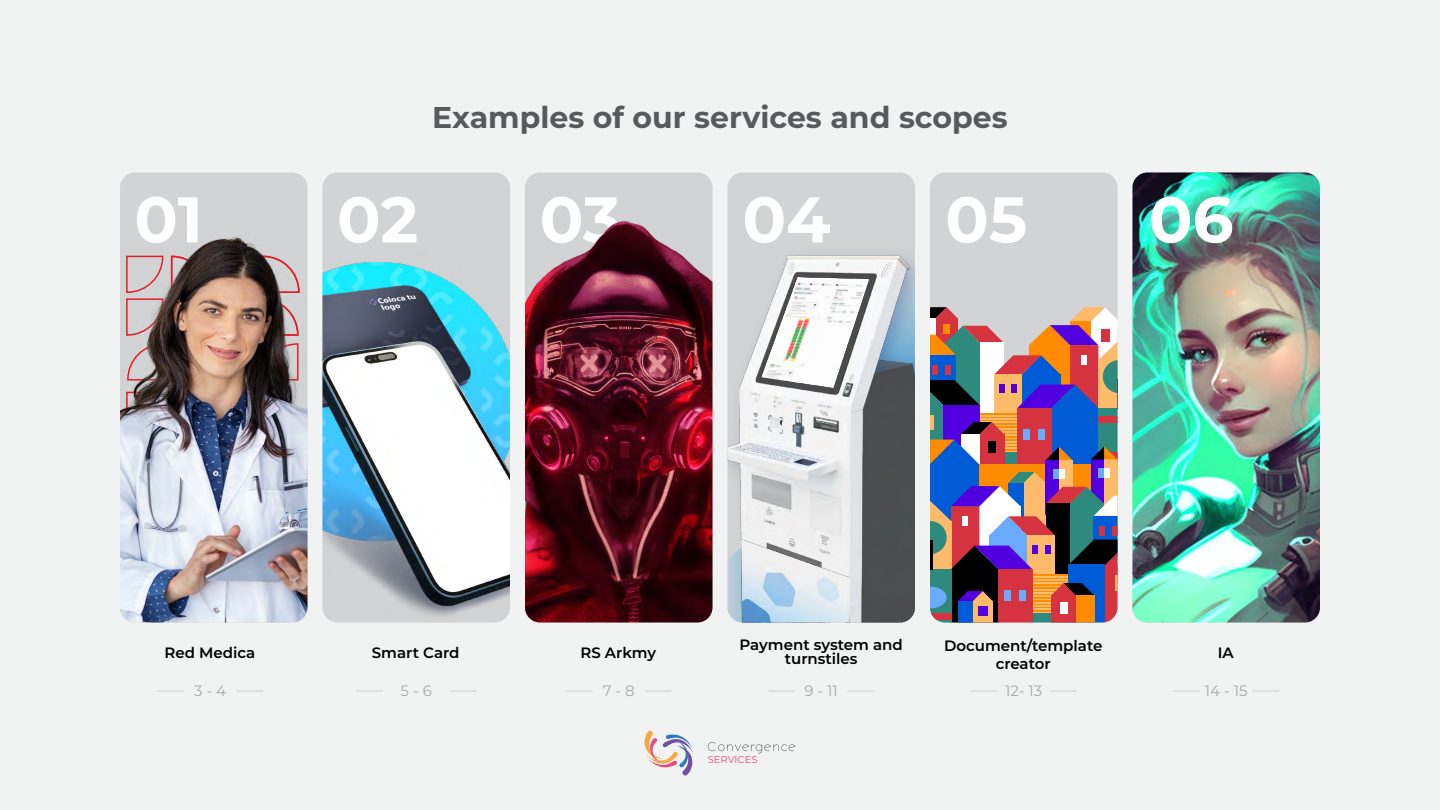
<style>
.page{position:relative;width:1440px;height:810px;background:#f1f2f2}
.page>*{position:absolute;margin:0;border:0;box-sizing:border-box;transform-origin:0 0}
.t1{font:700 64.43px "Montserrat";letter-spacing:-.005em;color:#fff}
.t2{font:700 30px "Montserrat";color:#58595b}
.t3{font:600 15px/13.5px "Montserrat";color:#000;text-align:center}
.t4{font:15px "Montserrat";color:#a7a9ac}
.t5{font:9.98px "Montserrat";color:#ee4682}
</style>
<div class="page">
<img style="left:1132px;top:172px;width:188px;height:450px">
<svg style="left:158px;top:691px;width:26px;height:1px"></svg>
<svg style="left:237px;top:691px;width:26px;height:1px"></svg>
<svg style="left:356px;top:691px;width:26px;height:1px"></svg>
<svg style="left:450px;top:691px;width:26px;height:1px"></svg>
<svg style="left:566px;top:691px;width:26px;height:1px"></svg>
<svg style="left:645px;top:691px;width:26px;height:1px"></svg>
<svg style="left:769px;top:691px;width:26px;height:1px"></svg>
<svg style="left:848px;top:691px;width:26px;height:1px"></svg>
<svg style="left:971px;top:691px;width:26px;height:1px"></svg>
<svg style="left:1050px;top:691px;width:26px;height:1px"></svg>
<svg style="left:1174px;top:691px;width:26px;height:1px"></svg>
<svg style="left:1253px;top:691px;width:26px;height:1px"></svg>
<div style="left:120px;top:172px;width:188px;height:450px;background:#d1d3d4;border-radius:15px"></div>
<div style="left:322px;top:172px;width:188px;height:450px;background:#d1d3d4;border-radius:15px"></div>
<div style="left:525px;top:172px;width:187px;height:450px;background:#d1d3d4;border-radius:15px"></div>
<div style="left:728px;top:172px;width:187px;height:450px;background:#d1d3d4;border-radius:15px"></div>
<div style="left:930px;top:172px;width:188px;height:450px;background:#d1d3d4;border-radius:15px"></div>
<img style="left:120px;top:221px;width:188px;height:401px">
<img style="left:322px;top:231px;width:188px;height:391px">
<img style="left:525px;top:221px;width:187px;height:401px">
<img style="left:786px;top:255px;width:125px;height:7px">
<svg style="left:728px;top:262px;width:187px;height:360px;background:#babfc2"></svg>
<div style="left:1032px;top:613px;width:37px;height:9px;background:#2d8a7d"></div>
<div style="left:951px;top:569px;width:47px;height:53px;background:#000"></div>
<div style="left:998px;top:569px;width:34px;height:53px;background:#d63340"></div>
<div style="left:972px;top:601px;width:21px;height:21px;background:#ffbb69"></div>
<div style="left:958px;top:601px;width:14px;height:21px;background:#005cd6"></div>
<svg style="left:1105px;top:616px;width:10px;height:6px"></svg>
<div style="left:1069px;top:565px;width:36px;height:57px;background:#005cd6"></div>
<svg style="left:935px;top:619px;width:16px;height:3px"></svg>
<svg style="left:932px;top:616px;width:19px;height:3px"></svg>
<div style="left:1051px;top:596px;width:25px;height:26px;background:#d63340"></div>
<svg style="left:930px;top:307px;width:188px;height:309px;background:#8a6c81"></svg>
<div style="left:1076px;top:596px;width:18px;height:26px;background:#ff8c00"></div>
<div style="left:1060px;top:602px;width:7px;height:11px;background:#fff"></div>
<svg style="left:644px;top:730px;width:49px;height:46px"></svg>
<svg style="left:708px;top:742px;width:87px;height:11px"></svg>
<h2 class="t2" style="left:432px;top:95px;width:577px">Examples of our services and scopes</h2>
<h1 class="t1" style="left:134px;top:173px;width:70px">01</h1>
<h1 class="t1" style="left:337px;top:173px;width:83px">02</h1>
<h1 class="t1" style="left:540px;top:173px;width:83px">03</h1>
<h1 class="t1" style="left:742px;top:173px;width:90px">04</h1>
<h1 class="t1" style="left:945px;top:173px;width:84px">05</h1>
<h1 class="t1" style="left:1149px;top:173px;width:86px">06</h1>
<p class="t3" style="left:165px;top:645px;width:92px">Red Medica</p>
<p class="t3" style="left:372px;top:645px;width:89px">Smart Card</p>
<p class="t3" style="left:580px;top:645px;width:77px">RS Arkmy</p>
<p class="t3" style="left:740px;top:638px;width:165px">Payment system and turnstiles</p>
<p class="t4" style="left:194px;top:681px;width:33px">3 - 4</p>
<p class="t4" style="left:401px;top:681px;width:33px">5 - 6</p>
<p class="t4" style="left:603px;top:681px;width:33px">7 - 8</p>
<p class="t4" style="left:804px;top:681px;width:35px">9 - 11</p>
<p class="t5" style="left:708px;top:752px;width:51px">SERVICES</p>
<p class="t3" style="left:944px;top:636px;width:160px;line-height:18px">Document/template creator</p>
<p class="t4" style="left:1005px;top:681px;width:39px">12- 13</p>
<p class="t3" style="left:1218px;top:645px;width:18px">IA</p>
<p class="t4" style="left:1205px;top:681px;width:44px">14 - 15</p>
</div>
